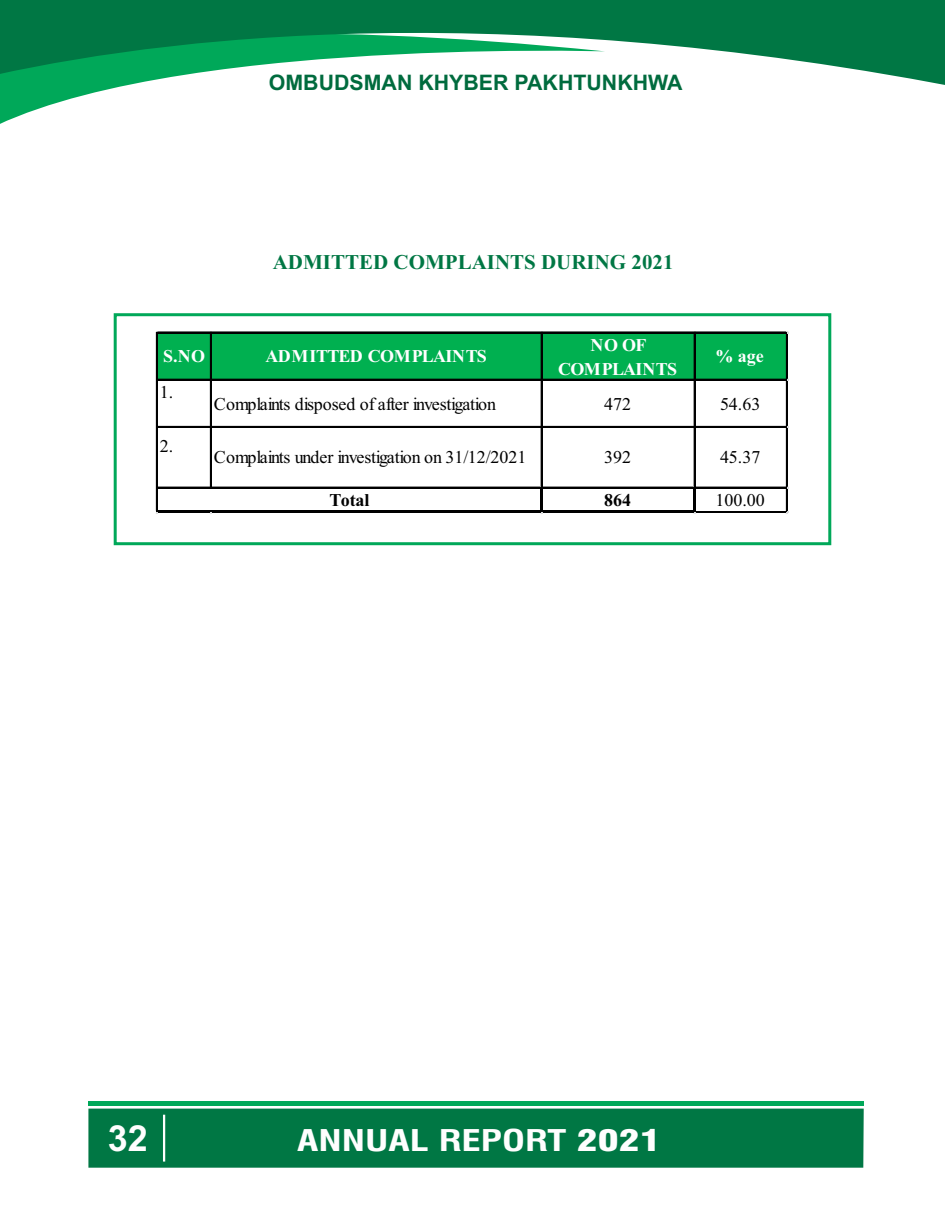
<style>
.page{position:relative;width:945px;height:1215px;background:#fff}
.page>*{position:absolute;margin:0;border:0;box-sizing:border-box;transform-origin:0 0}
.t1{font:700 36px "Arial";color:#fefefe}
.t2{font:29.25px "Swiss 721 Bold Condensed BT";color:#fefefe;scale:1.34 1}
.t3{font:700 21.3px "Arial";color:#006b3e}
.t4{font:700 21px "Times New Roman";color:#074}
.t5{font:18px "Times New Roman";letter-spacing:-.005em;color:#000}
.t6{font:700 18px/23.5px "Times New Roman";letter-spacing:-.025em;color:#fff;text-align:center}
.t7{font:700 18px "Times New Roman";color:#000}
.s1{font-family:"Swiss 721 BT";font-weight:900;font-stretch:condensed}
</style>
<div class="page">
<svg style="left:0;top:92px;width:96px;height:32px"></svg>
<svg style="left:0;top:0;width:945px;height:92px;fill:#074"></svg>
<div style="left:114px;top:313px;width:717px;height:232px;border:3px solid #00a859"></div>
<div style="left:156px;top:332px;width:632px;height:48px;background:#00b050"></div>
<hr style="left:157px;top:332px;width:631px;height:1px;background:#000">
<hr style="left:157px;top:379px;width:631px;height:1px;background:#000">
<hr style="left:157px;top:426px;width:631px;height:1px;background:#000">
<hr style="left:157px;top:487px;width:383px;height:1px;background:#000">
<hr style="left:541px;top:333px;width:1px;height:154px;background:#000">
<hr style="left:542px;top:487px;width:151px;height:1px;background:#000">
<hr style="left:694px;top:333px;width:1px;height:154px;background:#000">
<hr style="left:695px;top:487px;width:93px;height:1px;background:#000">
<hr style="left:156px;top:332px;width:1px;height:179px;background:#000">
<hr style="left:210px;top:333px;width:1px;height:155px;background:#000">
<hr style="left:540px;top:487px;width:2px;height:26px;background:#000">
<hr style="left:156px;top:511px;width:539px;height:2px;background:#000">
<hr style="left:693px;top:487px;width:2px;height:26px;background:#000">
<hr style="left:695px;top:512px;width:93px;height:1px;background:#000">
<hr style="left:786px;top:333px;width:2px;height:180px;background:#000">
<div style="left:88px;top:1101px;width:776px;height:5px;background:#00a859"></div>
<div style="left:88px;top:1109px;width:776px;height:59px;background:#074"></div>
<hr style="left:163px;top:1115px;width:2px;height:47px;background:#fff">
<p class="t3" style="left:269px;top:75px;width:415px">OMBUDSMAN KHYBER PAKHTUNKHWA</p>
<p class="t4" style="left:273px;top:254px;width:402px">ADMITTED COMPLAINTS DURING 2021</p>
<p class="t6" style="left:163px;top:346px;width:44px">S.NO</p>
<p class="t6" style="left:265px;top:346px;width:223px">ADMITTED COMPLAINTS</p>
<p class="t6" style="left:558px;top:335px;width:121px">NO OF<br>COMPLAINTS</p>
<p class="t6" style="left:716px;top:346px;width:50px">% age</p>
<p class="t5" style="left:160px;top:386px;width:15px">1.</p>
<p class="t5" style="left:214px;top:397px;width:284px">Complaints disposed of after investigation</p>
<p class="t5" style="left:604px;top:397px;width:28px">472</p>
<p class="t5" style="left:720px;top:397px;width:42px">54.63</p>
<p class="t5" style="left:160px;top:440px;width:15px">2.</p>
<p class="t5" style="left:214px;top:451px;width:314px">Complaints under investigation on 31/12/2021</p>
<p class="t5" style="left:604px;top:451px;width:28px">392</p>
<p class="t5" style="left:720px;top:451px;width:42px">45.37</p>
<p class="t7" style="left:330px;top:494px;width:41px">Total</p>
<p class="t7" style="left:604px;top:494px;width:28px">864</p>
<p class="t5" style="left:716px;top:494px;width:51px">100.00</p>
<h1 class="t1" style="left:108px;top:1125px;width:42px">32</h1>
<h2 class="t2" style="left:297px;top:1129px;width:273px">ANNUAL REPORT <span class="s1">2021</span></h2>
</div>
